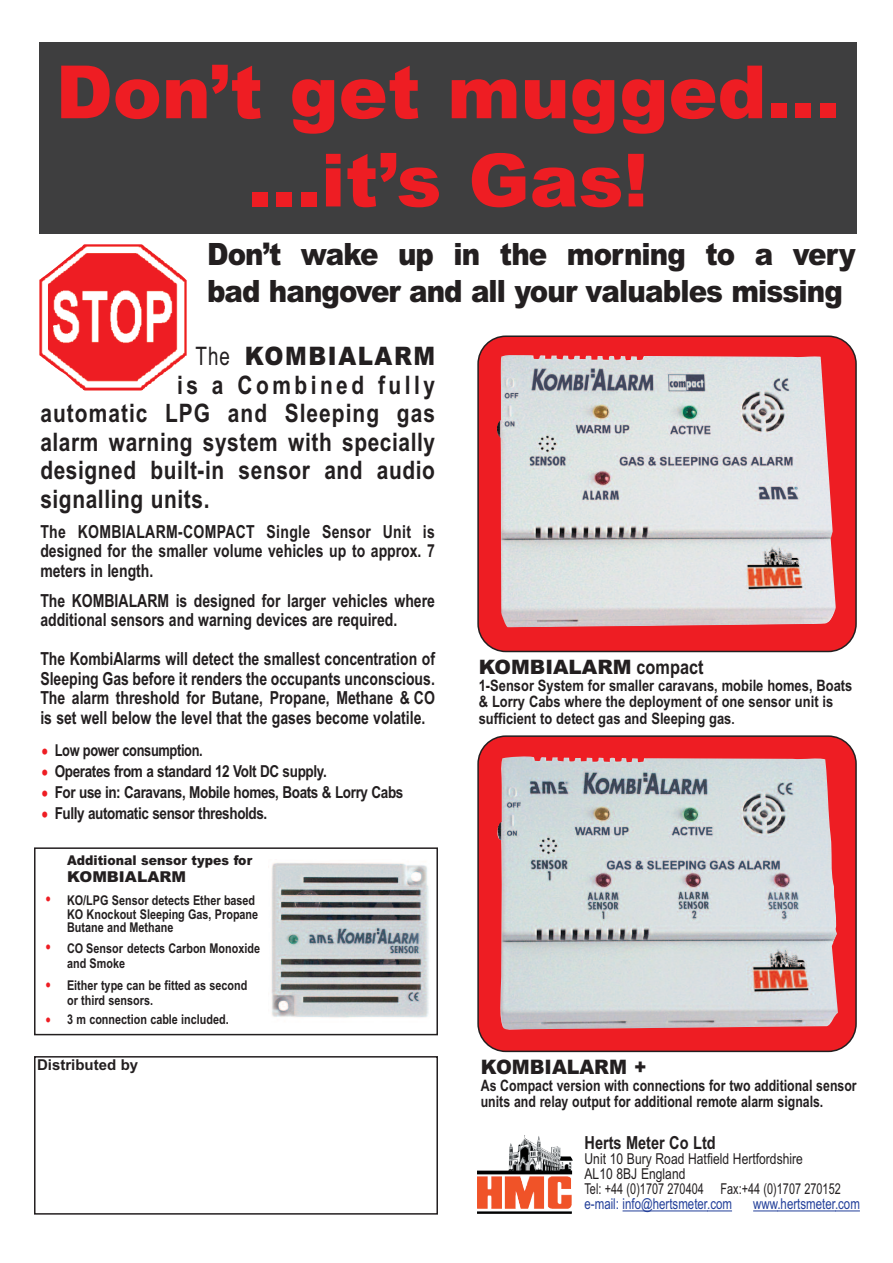
<style>
.page{position:relative;width:893px;height:1263px;background:#fff}
.page>*{position:absolute;margin:0;border:0;box-sizing:border-box;transform-origin:0 0}
.t1{font:900 73.5px/88.2px "Arial";color:#ee1d23;text-align:center}
.t2{font:900 30.75px/36.9px "Arial";letter-spacing:-.035em;color:#231f20;scale:.9 1}
.t3{font:700 25.5px/28.5px "Arial Narrow";letter-spacing:.025em;color:#231f20;text-align:justify}
.t4{font:900 25.5px "Arial";letter-spacing:.065em;color:#231f20;scale:.9 1}
.t5{font:900 19.95px "Arial";color:#231f20}
.t6{font:900 19.95px "Arial";color:#231f20;scale:.95 1}
.t7{font:700 18px/19.5px "Arial Narrow";color:#231f20;text-align:justify;scale:.95 1}
.t8{font:700 18px "Arial Narrow";color:#231f20}
.t9{font:700 16.5px "Arial Narrow";letter-spacing:-.025em;color:#231f20}
.t10{font:700 16.5px "Arial Narrow";letter-spacing:-.025em;color:#231f20;scale:.95 1}
.t11{font:700 15.75px/16.5px "Arial Narrow";color:#231f20}
.t12{font:700 15.75px/16.5px "Arial Narrow";color:#231f20;scale:.95 1}
.t13{font:15px/15px "Arial Narrow";color:#231f20}
.t14{font:15px "Arial Narrow";color:#223f99;scale:.94 1}
.t15{font:700 15px "Arial";color:#231f20}
.t16{font:900 15px "Arial";color:#231f20}
.t17{font:700 13.5px/14.7px "Arial Narrow";color:#231f20}
.t18{font:900 13.5px "Arial";color:#231f20;scale:.93 1}
.s1{font-family:"Arial Narrow";font-weight:400}
.s2{font-size:21px;color:#ee1d23}
.s3{font-size:17.1px;color:#ee1d23}
.s4{font-family:"Arial Narrow";font-weight:700}
.s5{font-size:14.25px}
</style>
<div class="page">
<div style="left:34px;top:847px;width:404px;height:188px;border:2px solid #231f20"></div>
<hr style="left:623px;top:1210px;width:85px;height:1px;background:#223f99">
<svg style="left:707px;top:1210px;width:25px;height:1px"></svg>
<svg style="left:753px;top:1210px;width:24px;height:1px"></svg>
<hr style="left:777px;top:1210px;width:59px;height:1px;background:#223f99">
<svg style="left:835px;top:1210px;width:25px;height:1px"></svg>
<img style="left:525px;top:1136px;width:22px;height:15px">
<div style="left:34px;top:1056px;width:404px;height:158px;border:2px solid #231f20"></div>
<img style="left:39px;top:244px;width:148px;height:147px">
<svg style="left:477px;top:335px;width:380px;height:317px"></svg>
<img style="left:497px;top:355px;width:339px;height:272px">
<svg style="left:477px;top:735px;width:380px;height:317px"></svg>
<img style="left:495px;top:756px;width:343px;height:275px">
<div style="left:39px;top:43px;width:818px;height:191px;background:#3e3e3f"></div>
<img style="left:271px;top:863px;width:158px;height:155px">
<div style="left:45px;top:854px;width:219px;height:179px;background:#fff"></div>
<h1 class="t1" style="left:56px;top:49px;width:786px">Don’t get mugged... ...it’s Gas!</h1>
<h2 class="t2" style="left:207px;top:236px;width:722px">Don’t wake up in the morning to a very bad hangover and all your valuables missing</h2>
<h3 class="t4" style="left:196px;top:342px;width:268px"><span class="s1">The</span> KOMBIALARM</h3>
<h3 class="t3" style="left:40px;top:371px;width:396px;text-indent:137px">is a Combined fully automatic LPG and Sleeping gas alarm warning system with specially designed built-in sensor and audio signalling units.</h3>
<p class="t7" style="left:40px;top:522px;width:417px">The KOMBIALARM-COMPACT Single Sensor Unit is designed for the smaller volume vehicles up to approx. 7 meters in length.</p>
<p class="t7" style="left:40px;top:591px;width:417px">The KOMBIALARM is designed for larger vehicles where additional sensors and warning devices are required.</p>
<p class="t7" style="left:40px;top:649px;width:417px">The KombiAlarms will detect the smallest concentration of Sleeping Gas before it renders the occupants unconscious.<br>The alarm threshold for Butane, Propane, Methane &amp; CO is set well below the level that the gases become volatile.</p>
<p class="t10" style="left:42px;top:741px;width:171px"><span class="s2">•</span> Low power consumption.</p>
<p class="t9" style="left:42px;top:762px;width:286px"><span class="s2">•</span> Operates from a standard 12 Volt DC supply.</p>
<p class="t9" style="left:42px;top:783px;width:363px"><span class="s2">•</span> For use in: Caravans, Mobile homes, Boats &amp; Lorry Cabs</p>
<p class="t9" style="left:42px;top:804px;width:227px"><span class="s2">•</span> Fully automatic sensor thresholds.</p>
<p class="t18" style="left:67px;top:852px;width:201px">Additional sensor types for</p>
<p class="t16" style="left:67px;top:868px;width:120px">KOMBIALARM</p>
<p class="t17" style="left:46px;top:892px;width:214px;text-align:right"><span class="s3">•</span> KO/LPG Sensor detects Ether based<br>KO Knockout Sleeping Gas, Propane</p>
<p class="t17" style="left:67px;top:920px;width:108px">Butane and Methane</p>
<p class="t17" style="left:67px;top:941px;width:194px;text-indent:-21px"><span class="s3">•</span> CO Sensor detects Carbon Monoxide and Smoke</p>
<p class="t17" style="left:67px;top:978px;width:182px;text-indent:-21px"><span class="s3">•</span> Either type can be fitted as second or third sensors.</p>
<p class="t17" style="left:46px;top:1012px;width:184px"><span class="s3">•</span> 3 m connection cable included.</p>
<p class="t15" style="left:37px;top:1056px;width:103px">Distributed by</p>
<p class="t5" style="left:479px;top:656px;width:226px">KOMBIALARM <span class="s4">compact</span></p>
<p class="t11" style="left:479px;top:677px;width:375px">1-Sensor System for smaller caravans, mobile homes, Boats &amp; Lorry Cabs where the deployment of one sensor unit is sufficient to detect gas and Sleeping gas<span class="s5">.</span></p>
<p class="t6" style="left:481px;top:1056px;width:176px">KOMBIALARM +</p>
<p class="t12" style="left:481px;top:1077px;width:397px">As Compact version with connections for two additional sensor units and relay output for additional remote alarm signals.</p>
<p class="t8" style="left:584px;top:1133px;width:133px">Herts Meter Co Ltd</p>
<p class="t13" style="left:584px;top:1152px;width:258px">Unit 10 Bury Road Hatfield Hertfordshire<br>AL10 8BJ England<br>Tel: +44 (0)1707 270404 Fax:+44 (0)1707 270152</p>
<p class="t14" style="left:584px;top:1195px;width:158px">e-mail: info@hertsmeter.com</p>
<p class="t14" style="left:753px;top:1195px;width:115px">www.hertsmeter.com</p>
</div>
